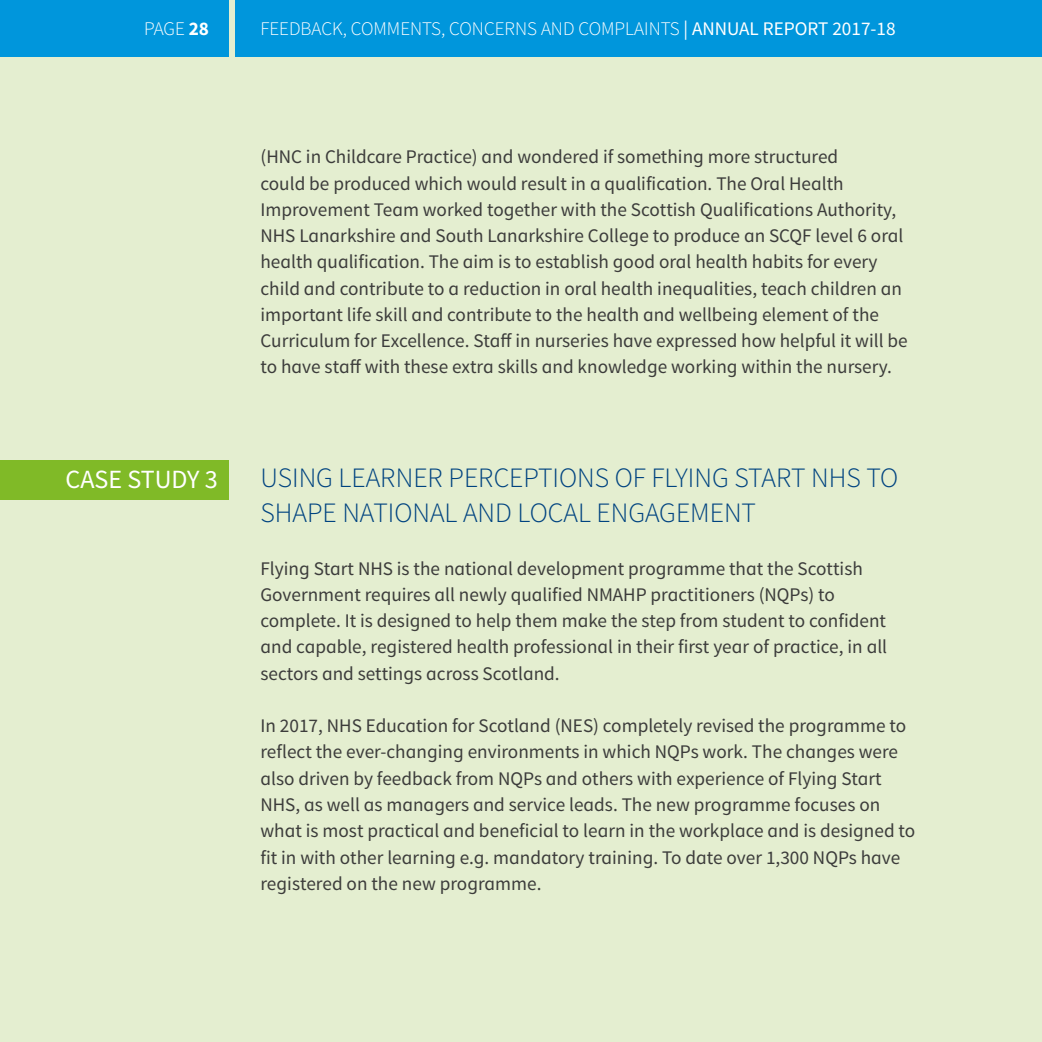
<style>
.page{position:relative;width:1042px;height:1042px;background:#e4eed0}
.page>*{position:absolute;margin:0;border:0;box-sizing:border-box;transform-origin:0 0}
.t1{font:300 28px/35px "Source Sans Pro";color:#004380}
.t2{font:26.25px "Source Sans Pro";color:#fff}
.t3{font:19.25px/26.2px "Source Sans Pro";color:#3c3c3b}
.t4{font:300 19.25px "Source Sans Pro";color:#fff}
.s1{font-weight:700}
.s2{font-weight:400}
</style>
<div class="page">
<div style="left:0;top:460px;width:228px;height:40px;background:#80ba27"></div>
<div style="left:0;top:0;width:228px;height:56px;background:#0096dc"></div>
<div style="left:236px;top:0;width:806px;height:56px;background:#0096dc"></div>
<p class="t4" style="left:144px;top:17px;width:66px">PAGE <span class="s1">28</span></p>
<p class="t4" style="left:260px;top:17px;width:637px">FEEDBACK, COMMENTS, CONCERNS AND COMPLAINTS <span class="s2">| ANNUAL REPORT 2017-18</span></p>
<h2 class="t2" style="left:66px;top:463px;width:154px">CASE STUDY 3</h2>
<p class="t3" style="left:260px;top:144px;width:649px">(HNC in Childcare Practice) and wondered if something more structured<br>could be produced which would result in a qualification. The Oral Health Improvement Team worked together with the Scottish Qualifications Authority, NHS Lanarkshire and South Lanarkshire College to produce an SCQF level 6 oral health qualification. The aim is to establish good oral health habits for every child and contribute to a reduction in oral health inequalities, teach children an important life skill and contribute to the health and wellbeing element of the Curriculum for Excellence. Staff in nurseries have expressed how helpful it will be to have staff with these extra skills and knowledge working within the nursery.</p>
<h1 class="t1" style="left:260px;top:460px;width:639px">USING LEARNER PERCEPTIONS OF FLYING START NHS TO<br>SHAPE NATIONAL AND LOCAL ENGAGEMENT</h1>
<p class="t3" style="left:260px;top:555px;width:628px">Flying Start NHS is the national development programme that the Scottish Government requires all newly qualified NMAHP practitioners (NQPs) to complete. It is designed to help them make the step from student to confident and capable, registered health professional in their first year of practice, in all sectors and settings across Scotland.</p>
<p class="t3" style="left:260px;top:713px;width:656px">In 2017, NHS Education for Scotland (NES) completely revised the programme to reflect the ever-changing environments in which NQPs work. The changes were also driven by feedback from NQPs and others with experience of Flying Start NHS, as well as managers and service leads. The new programme focuses on what is most practical and beneficial to learn in the workplace and is designed to fit in with other learning e.g. mandatory training. To date over 1,300 NQPs have registered on the new programme.</p>
</div>
